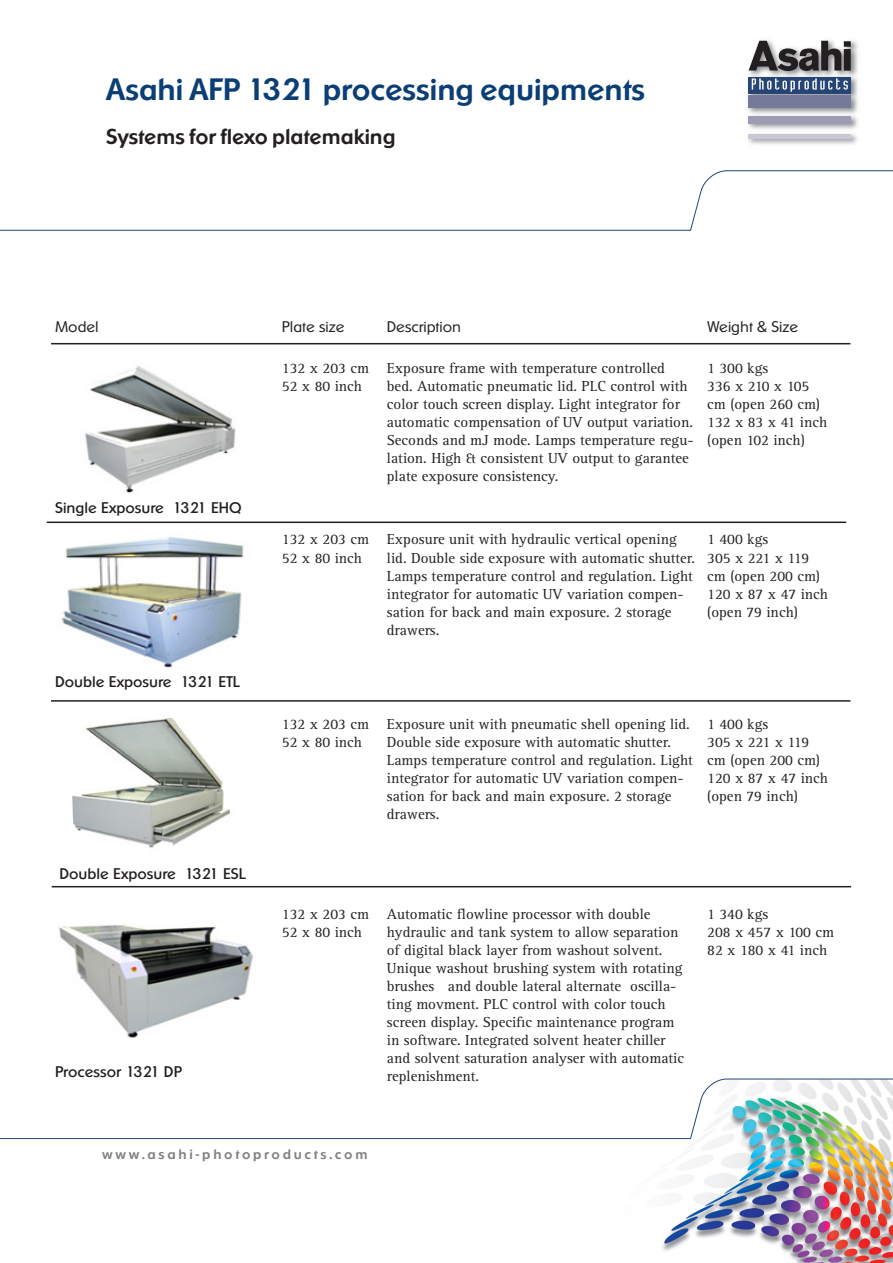
<style>
.page{position:relative;width:893px;height:1263px;background:#fff}
.page>*{position:absolute;margin:0;border:0;box-sizing:border-box;transform-origin:0 0}
.t1{font:500 30px "Ornitons";color:#0b3e75}
.t2{font:500 21px "Ornitons";color:#231f20}
.t3{font:15px/18px "Rotis Serif";color:#231f20}
.t4{font:15px "Ornitons";color:#231f20}
.t5{font:300 15px "Ornitons";color:#231f20}
.t6{font:500 13.5px "Ornitons";letter-spacing:.2em;color:#808285}
</style>
<div class="page">
<img style="left:748px;top:40px;width:110px;height:105px">
<svg style="left:749px;top:77px;width:102px;height:16px"></svg>
<svg style="left:749px;top:41px;width:102px;height:30px"></svg>
<div style="left:749px;top:96px;width:102px;height:12px;background:#77799b"></div>
<div style="left:749px;top:116px;width:102px;height:7px;background:#9d9cb5"></div>
<hr style="left:749px;top:134px;width:102px;height:4px;background:#c9c7d5">
<svg style="left:752px;top:78px;width:96px;height:14px"></svg>
<svg style="left:1px;top:170px;width:892px;height:61px"></svg>
<img style="left:546px;top:1139px;width:347px;height:124px">
<svg style="left:1px;top:1078px;width:892px;height:61px"></svg>
<img style="left:84px;top:365px;width:152px;height:128px">
<img style="left:61px;top:536px;width:183px;height:132px">
<img style="left:72px;top:718px;width:159px;height:130px">
<img style="left:58px;top:924px;width:196px;height:114px">
<hr style="left:51px;top:343px;width:799px;height:1px;background:#231f20">
<hr style="left:47px;top:521px;width:799px;height:2px;background:#231f20">
<hr style="left:51px;top:700px;width:799px;height:2px;background:#231f20">
<hr style="left:52px;top:886px;width:799px;height:1px;background:#231f20">
<p class="t1" style="left:106px;top:71px;width:540px">Asahi AFP 1321 processing equipments</p>
<p class="t2" style="left:106px;top:123px;width:291px">Systems for flexo platemaking</p>
<p class="t5" style="left:55px;top:318px;width:45px">Model</p>
<p class="t5" style="left:282px;top:318px;width:64px">Plate size</p>
<p class="t5" style="left:387px;top:318px;width:76px">Description</p>
<p class="t5" style="left:707px;top:318px;width:93px">Weight &amp; Size</p>
<p class="t4" style="left:55px;top:498px;width:188px">Single Exposure 1321 EHQ</p>
<p class="t4" style="left:55px;top:673px;width:186px">Double Exposure 1321 ETL</p>
<p class="t4" style="left:59px;top:864px;width:188px">Double Exposure 1321 ESL</p>
<p class="t4" style="left:55px;top:1062px;width:128px">Processor 1321 DP</p>
<p class="t3" style="left:282px;top:360px;width:89px">132 x 203 cm<br>52 x 80 inch</p>
<p class="t3" style="left:387px;top:360px;width:308px">Exposure frame with temperature controlled bed. Automatic pneumatic lid. PLC control with color touch screen display. Light integrator for automatic compensation of UV output variation.<br>Seconds and mJ mode. Lamps temperature regu&shy;lation. High &amp; consistent UV output to garantee plate exposure consistency.</p>
<p class="t3" style="left:707px;top:360px;width:121px">1 300 kgs<br>336 x 210 x 105 cm (open 260 cm)<br>132 x 83 x 41 inch (open 102 inch)</p>
<p class="t3" style="left:282px;top:531px;width:89px">132 x 203 cm<br>52 x 80 inch</p>
<p class="t3" style="left:387px;top:531px;width:310px">Exposure unit with hydraulic vertical opening lid. Double side exposure with automatic shutter.<br>Lamps temperature control and regulation. Light integrator for automatic UV variation compen&shy;sation for back and main exposure. 2 storage drawers.</p>
<p class="t3" style="left:707px;top:531px;width:122px">1 400 kgs<br>305 x 221 x 119 cm (open 200 cm)<br>120 x 87 x 47 inch (open 79 inch)</p>
<p class="t3" style="left:282px;top:715px;width:89px">132 x 203 cm<br>52 x 80 inch</p>
<p class="t3" style="left:387px;top:715px;width:307px">Exposure unit with pneumatic shell opening lid.<br>Double side exposure with automatic shutter.<br>Lamps temperature control and regulation. Light integrator for automatic UV variation compen&shy;sation for back and main exposure. 2 storage drawers.</p>
<p class="t3" style="left:707px;top:715px;width:122px">1 400 kgs<br>305 x 221 x 119 cm (open 200 cm)<br>120 x 87 x 47 inch (open 79 inch)</p>
<p class="t3" style="left:282px;top:906px;width:89px">132 x 203 cm<br>52 x 80 inch</p>
<p class="t3" style="left:387px;top:906px;width:299px">Automatic flowline processor with double hydraulic and tank system to allow separation of digital black layer from washout solvent.<br>Unique washout brushing system with rotating brushes and double lateral alternate oscilla&shy;ting movment. PLC control with color touch screen display. Specific maintenance program in software. Integrated solvent heater chiller and solvent saturation analyser with automatic replenishment.</p>
<p class="t3" style="left:707px;top:906px;width:128px">1 340 kgs<br>208 x 457 x 100 cm<br>82 x 180 x 41 inch</p>
<p class="t6" style="left:102px;top:1145px;width:267px">www.asahi-photoproducts.com</p>
</div>
